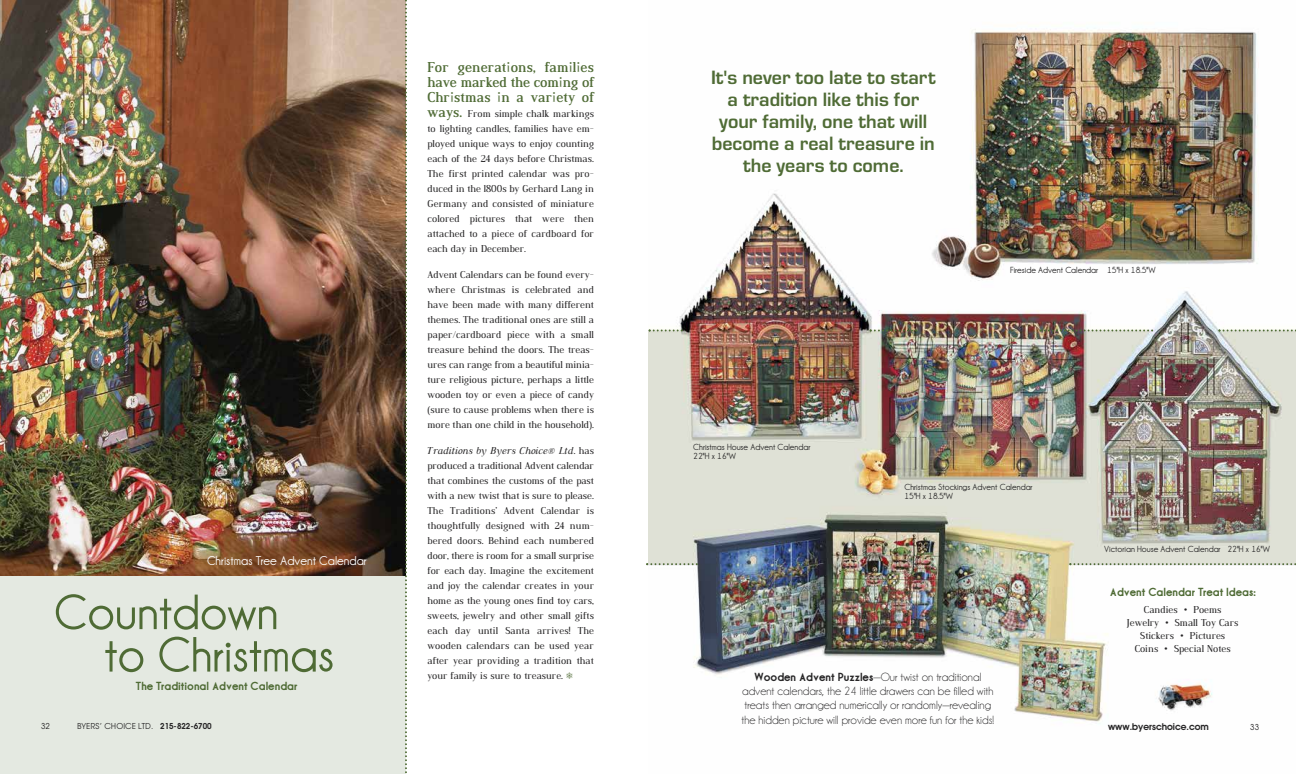
<style>
.page{position:relative;width:1296px;height:774px;background:#fff}
.page>*{position:absolute;margin:0;border:0;box-sizing:border-box;transform-origin:0 0}
.t1{font:700 50.4px/42.5px "Champagne&Limousines";color:#4f6b35}
.t2{font:700 20px/22px "Eurostile T";color:#4f6b35;text-align:center}
.t3{font:700 14px/15px "Dustismo Roman";letter-spacing:.01em;color:#4f6b35;text-align:justify}
.t4{font:700 13px "Champagne&Limousines";color:#fff}
.t5{font:12px/14.4px "Champagne&Limousines";color:#272627;text-align:center}
.t6{font:700 12px "Champagne&Limousines Thick";color:#4f6b35}
.t7{font:9.8px/15px "Dustismo Roman";color:#272627;text-align:justify}
.t8{font:700 9px/9px "Champagne&Limousines";color:#272627}
.t9{font:600 9px "Avant Garde";color:#272627}
.t10{font:8px "Avant Garde";color:#272627}
.s1{font-weight:600}
.s2{font-weight:700;font-size:14px;color:#4f6b35}
.s3{font-style:italic}
.s4{color:#4f6b35}
.s5{font-family:"Champagne&Limousines Thick";font-weight:700}
</style>
<div class="page">
<img style="left:648px;top:29px;width:648px;height:693px">
<svg style="left:1218px;top:330px;width:78px;height:2px"></svg>
<svg style="left:649px;top:330px;width:34px;height:2px"></svg>
<svg style="left:870px;top:330px;width:47px;height:2px"></svg>
<svg style="left:1040px;top:330px;width:113px;height:2px"></svg>
<svg style="left:1069px;top:563px;width:227px;height:2px"></svg>
<div style="left:0;top:576px;width:406px;height:198px;background:#e4e9e1"></div>
<svg style="left:646px;top:563px;width:52px;height:2px"></svg>
<img style="left:0;top:0;width:405px;height:576px">
<svg style="left:405px;top:0;width:2px;height:774px"></svg>
<h3 class="t4" style="left:207px;top:553px;width:161px">Christmas Tree Advent Calendar</h3>
<h1 class="t1" style="left:105px;top:591px;width:231px;text-indent:-51px">Countdown<br>to Christmas</h1>
<p class="t6" style="left:136px;top:679px;width:163px">The Traditional Advent Calendar</p>
<p class="t10" style="left:41px;top:721px;width:10px">32</p>
<p class="t10" style="left:77px;top:721px;width:136px">BYERS’ CHOICE LTD. <span class="s1">215-822-6700</span></p>
<h3 class="t3" style="left:428px;top:59px;width:168px">For generations, families have marked the coming of Christmas in a variety of</h3>
<p class="t7" style="left:427px;top:106px;width:168px"><span class="s2">ways.</span> From simple chalk markings to lighting candles, families have em&shy;ployed unique ways to enjoy counting each of the 24 days before Christmas.<br>The first printed calendar was pro&shy;duced in the 1800s by Gerhard Lang in Germany and consisted of miniature colored pictures that were then attached to a piece of cardboard for each day in December.</p>
<p class="t7" style="left:427px;top:266px;width:168px">Advent Calendars can be found every&shy;where Christmas is celebrated and have been made with many different themes. The traditional ones are still a paper/cardboard piece with a small treasure behind the doors. The treas&shy;ures can range from a beautiful minia&shy;ture religious picture, perhaps a little wooden toy or even a piece of candy (sure to cause problems when there is more than one child in the household).</p>
<p class="t7" style="left:427px;top:442px;width:168px"><span class="s3">Traditions by Byers Choice® Ltd.</span> has produced a traditional Advent calendar that combines the customs of the past with a new twist that is sure to please.<br>The Traditions’ Advent Calendar is thoughtfully designed with 24 num&shy;bered doors. Behind each numbered door, there is room for a small surprise for each day. Imagine the excitement and joy the calendar creates in your home as the young ones find toy cars, sweets, jewelry and other small gifts each day until Santa arrives! The wooden calendars can be used year after year providing a tradition that your family is sure to treasure. <span class="s4">❅</span></p>
<h2 class="t2" style="left:711px;top:66px;width:226px">It's never too late to start a tradition like this for your family, one that will become a real treasure in the years to come.</h2>
<p class="t8" style="left:693px;top:443px;width:119px">Christmas House Advent Calendar<br>22"H x 16"W</p>
<p class="t8" style="left:1010px;top:266px;width:147px">Fireside Advent Calendar 15"H x 18.5"W</p>
<p class="t8" style="left:904px;top:482px;width:130px">Christmas Stockings Advent Calendar<br>15"H x 18.5"W</p>
<p class="t5" style="left:742px;top:669px;width:254px"><span class="s5">Wooden Advent Puzzles</span>—Our twist on traditional advent calendars, the 24 little drawers can be filled with treats then arranged numerically or randomly—revealing the hidden picture will provide even more fun for the kids!</p>
<p class="t8" style="left:1104px;top:545px;width:167px">Victorian House Advent Calendar 22"H x 16"W</p>
<p class="t6" style="left:1110px;top:584px;width:147px">Advent Calendar Treat Ideas:</p>
<p class="t7" style="left:1127px;top:602px;width:113px;line-height:13px;text-align:center">Candies • Poems<br>Jewelry • Small Toy Cars<br>Stickers • Pictures<br>Coins • Special Notes</p>
<p class="t9" style="left:1108px;top:721px;width:102px">www.byerschoice.com</p>
<p class="t10" style="left:1250px;top:722px;width:10px">33</p>
</div>
